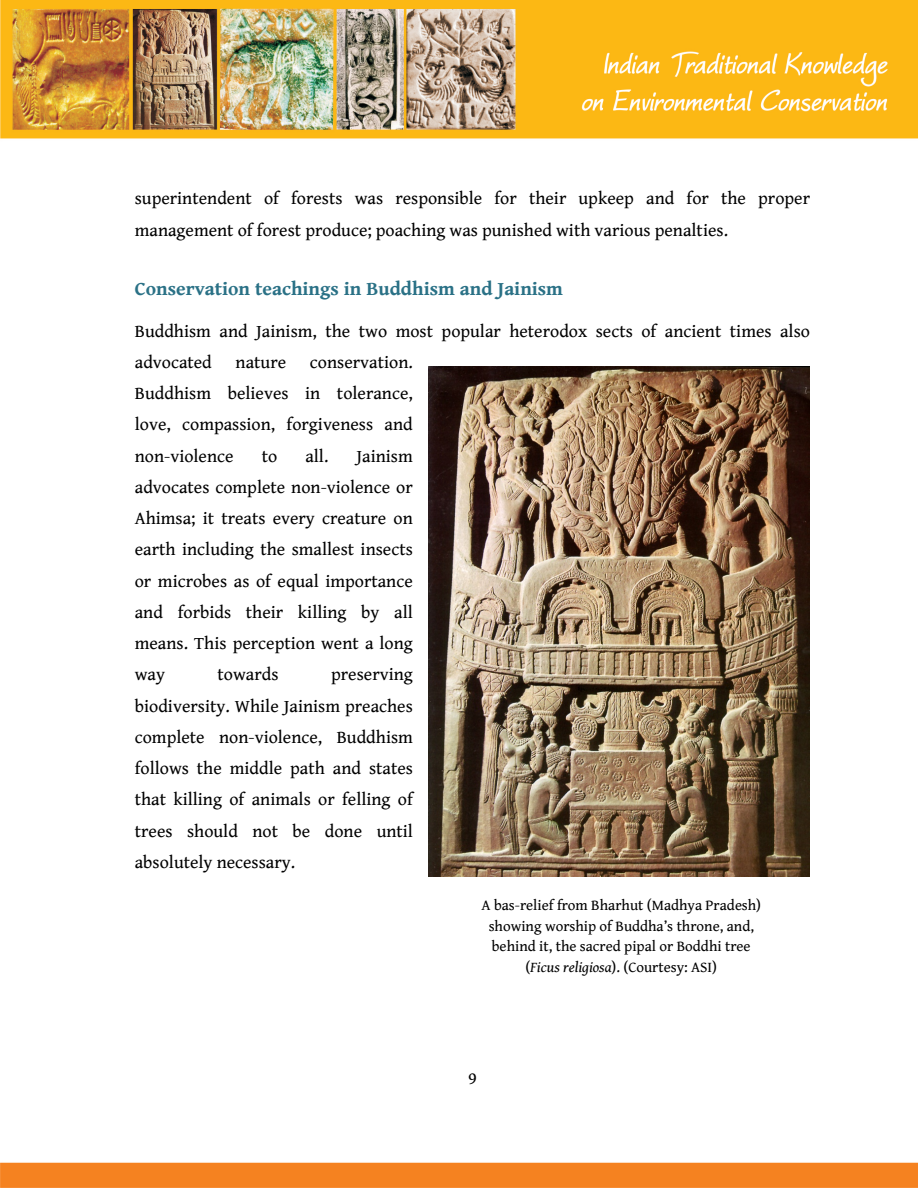
<style>
.page{position:relative;width:918px;height:1188px;background:#fff}
.page>*{position:absolute;margin:0;border:0;box-sizing:border-box;transform-origin:0 0}
.t1{font:700 19.5px "Gentium Book Basic";color:#2a7186}
.t2{font:18px/31.2px "Gentium Book Basic";color:#000;text-align:justify}
.t3{font:15px/20.9px "Gentium Book Basic";color:#000;text-align:center}
.s1{font-style:italic}
</style>
<div class="page">
<img style="left:0;top:0;width:918px;height:1188px">
<div style="left:464px;top:891px;width:315px;height:98px;background:#fff"></div>
<img style="left:429px;top:367px;width:380px;height:510px">
<p class="t2" style="left:135px;top:184px;width:677px">superintendent of forests was responsible for their upkeep and for the proper management of forest produce; poaching was punished with various penalties.</p>
<p class="t1" style="left:135px;top:278px;width:430px">Conservation teachings in Buddhism and Jainism</p>
<p class="t2" style="left:135px;top:316px;width:677px">Buddhism and Jainism, the two most popular heterodox sects of ancient times also advocated</p>
<p class="t2" style="left:135px;top:347px;width:280px;text-indent:175px">conservation.<br>Buddhism believes in tolerance, love, compassion, forgiveness and non-violence</p>
<p class="t2" style="left:236px;top:347px;width:52px">nature</p>
<p class="t2" style="left:262px;top:441px;width:17px">to</p>
<p class="t2" style="left:305px;top:441px;width:24px">all.</p>
<p class="t2" style="left:135px;top:441px;width:280px;text-indent:222px">Jainism advocates complete non-violence or Ahimsa; it treats every creature on earth including the smallest insects or microbes as of equal importance and forbids their killing by all means. This perception went a long way</p>
<p class="t2" style="left:218px;top:660px;width:62px">towards</p>
<p class="t2" style="left:135px;top:660px;width:280px;text-indent:196px">preserving biodiversity. While Jainism preaches complete non-violence, Buddhism follows the middle path and states that killing of animals or felling of trees should not be done until absolutely necessary.</p>
<p class="t3" style="left:482px;top:895px;width:281px">A bas-relief from Bharhut (Madhya Pradesh) showing worship of Buddha’s throne, and, behind it, the sacred pipal or Boddhi tree (<span class="s1">Ficus religiosa</span>). (Courtesy: ASI)</p>
<p class="t2" style="left:468px;top:1063px;width:10px">9</p>
</div>
